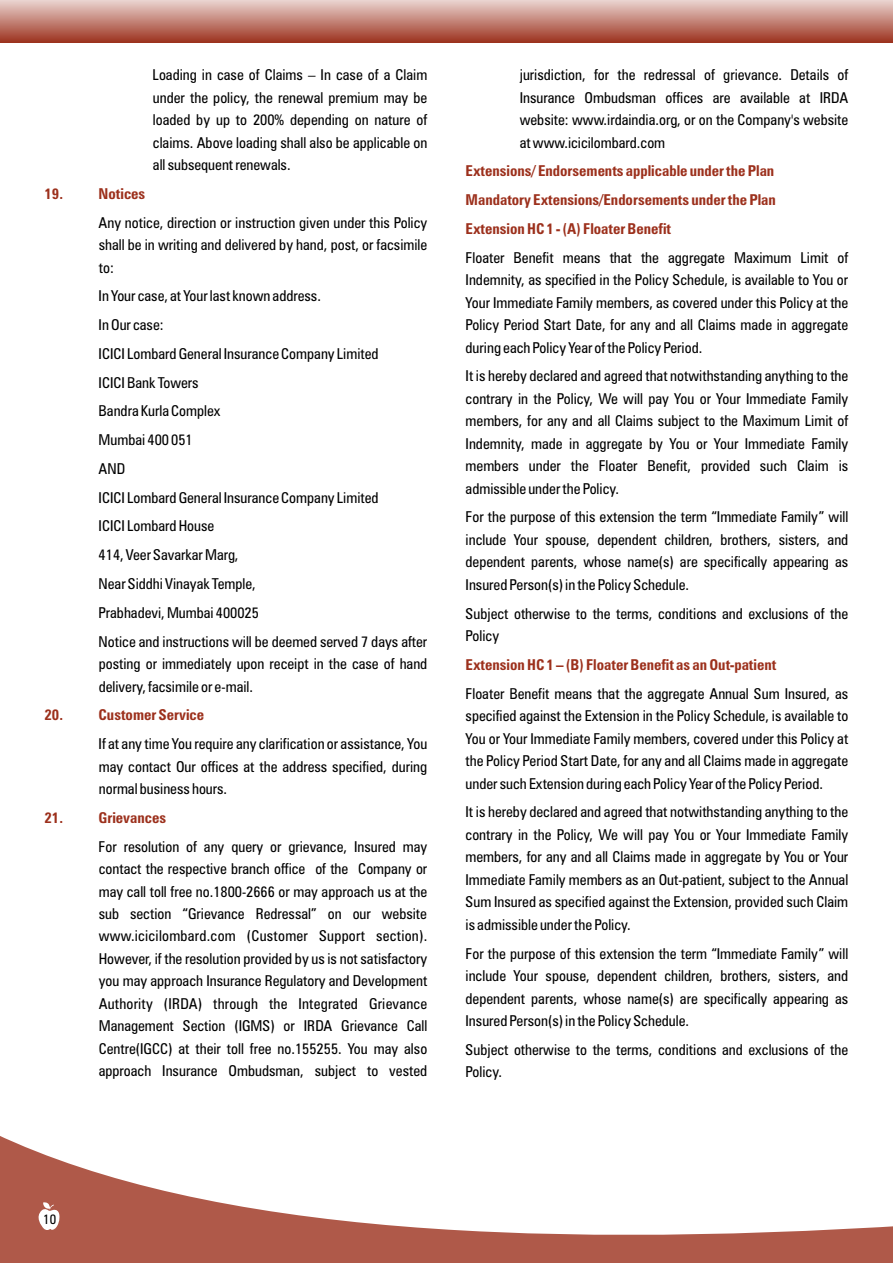
<style>
.page{position:relative;width:893px;height:1263px;background:#fff}
.page>*{position:absolute;margin:0;border:0;box-sizing:border-box;transform-origin:0 0}
.t1{font:condensed 15px/22.5px "Zurich BT";color:#000;text-align:justify}
.t2{font:700 condensed 15px/28.8px "Zurich BT";color:#9c301c;text-align:justify}
.t3{font:condensed 13.5px "Zurich BT";color:#000}
</style>
<div class="page">
<div style="left:0;top:0;width:893px;height:42px;background:linear-gradient(to bottom,#ead4d0,#9f3926)"></div>
<svg style="left:0;top:1136px;width:893px;height:127px"></svg>
<svg style="left:35px;top:1201px;width:26px;height:30px"></svg>
<p class="t2" style="left:45px;top:180px;width:102px">19. Notices</p>
<p class="t1" style="left:153px;top:65px;width:276px">Loading in case of Claims – In case of a Claim under the policy, the renewal premium may be loaded by up to 200% depending on nature of claims. Above loading shall also be applicable on all subsequent renewals.</p>
<p class="t1" style="left:99px;top:212px;width:330px">Any notice, direction or instruction given under this Policy shall be in writing and delivered by hand, post, or facsimile to:</p>
<p class="t1" style="left:99px;top:283px;width:330px;line-height:28.8px;text-align:left">In Your case, at Your last known address.<br>In Our case:<br>ICICI Lombard General Insurance Company Limited<br>ICICI Bank Towers<br>Bandra Kurla Complex<br>Mumbai 400 051<br>AND<br>ICICI Lombard General Insurance Company Limited<br>ICICI Lombard House<br>414, Veer Savarkar Marg,<br>Near Siddhi Vinayak Temple,<br>Prabhadevi, Mumbai 400025<br>Notice and instructions will be deemed served 7 days after</p>
<p class="t1" style="left:99px;top:654px;width:330px">posting or immediately upon receipt in the case of hand delivery, facsimile or e-mail.</p>
<p class="t2" style="left:45px;top:702px;width:161px">20. Customer Service</p>
<p class="t1" style="left:99px;top:734px;width:330px">If at any time You require any clarification or assistance, You may contact Our offices at the address specified, during normal business hours.</p>
<p class="t2" style="left:45px;top:804px;width:123px">21. Grievances</p>
<p class="t1" style="left:99px;top:836px;width:330px">For resolution of any query or grievance, Insured may contact the respective branch office of the Company or may call toll free no.1800-2666 or may approach us at the sub section “Grievance Redressal” on our website www.icicilombard.com (Customer Support section).<br>However, if the resolution provided by us is not satisfactory you may approach Insurance Regulatory and Development Authority (IRDA) through the Integrated Grievance Management Section (IGMS) or IRDA Grievance Call Centre(IGCC) at their toll free no.155255. You may also approach Insurance Ombudsman, subject to vested</p>
<p class="t1" style="left:520px;top:65px;width:330px">jurisdiction, for the redressal of grievance. Details of Insurance Ombudsman offices are available at IRDA website: www.irdaindia.org, or on the Company's website at www.icicilombard.com</p>
<p class="t2" style="left:466px;top:158px;width:312px">Extensions/ Endorsements applicable under the Plan Mandatory Extensions/Endorsements under the Plan Extension HC 1 - (A) Floater Benefit</p>
<p class="t1" style="left:466px;top:247px;width:384px">Floater Benefit means that the aggregate Maximum Limit of Indemnity, as specified in the Policy Schedule, is available to You or Your Immediate Family members, as covered under this Policy at the Policy Period Start Date, for any and all Claims made in aggregate during each Policy Year of the Policy Period.</p>
<p class="t1" style="left:466px;top:366px;width:384px">It is hereby declared and agreed that notwithstanding anything to the contrary in the Policy, We will pay You or Your Immediate Family members, for any and all Claims subject to the Maximum Limit of Indemnity, made in aggregate by You or Your Immediate Family members under the Floater Benefit, provided such Claim is admissible under the Policy.</p>
<p class="t1" style="left:466px;top:507px;width:384px">For the purpose of this extension the term “Immediate Family” will include Your spouse, dependent children, brothers, sisters, and dependent parents, whose name(s) are specifically appearing as Insured Person(s) in the Policy Schedule.</p>
<p class="t1" style="left:466px;top:603px;width:384px">Subject otherwise to the terms, conditions and exclusions of the<br>Policy</p>
<p class="t2" style="left:466px;top:652px;width:312px">Extension HC 1 – (B) Floater Benefit as an Out-patient</p>
<p class="t1" style="left:466px;top:683px;width:384px">Floater Benefit means that the aggregate Annual Sum Insured, as specified against the Extension in the Policy Schedule, is available to You or Your Immediate Family members, covered under this Policy at the Policy Period Start Date, for any and all Claims made in aggregate under such Extension during each Policy Year of the Policy Period.</p>
<p class="t1" style="left:466px;top:802px;width:384px">It is hereby declared and agreed that notwithstanding anything to the contrary in the Policy, We will pay You or Your Immediate Family members, for any and all Claims made in aggregate by You or Your Immediate Family members as an Out-patient, subject to the Annual Sum Insured as specified against the Extension, provided such Claim is admissible under the Policy.</p>
<p class="t1" style="left:466px;top:943px;width:384px">For the purpose of this extension the term “Immediate Family” will include Your spouse, dependent children, brothers, sisters, and dependent parents, whose name(s) are specifically appearing as Insured Person(s) in the Policy Schedule.</p>
<p class="t1" style="left:466px;top:1039px;width:384px">Subject otherwise to the terms, conditions and exclusions of the<br>Policy.</p>
<p class="t3" style="left:43px;top:1214px;width:14px">10</p>
</div>
